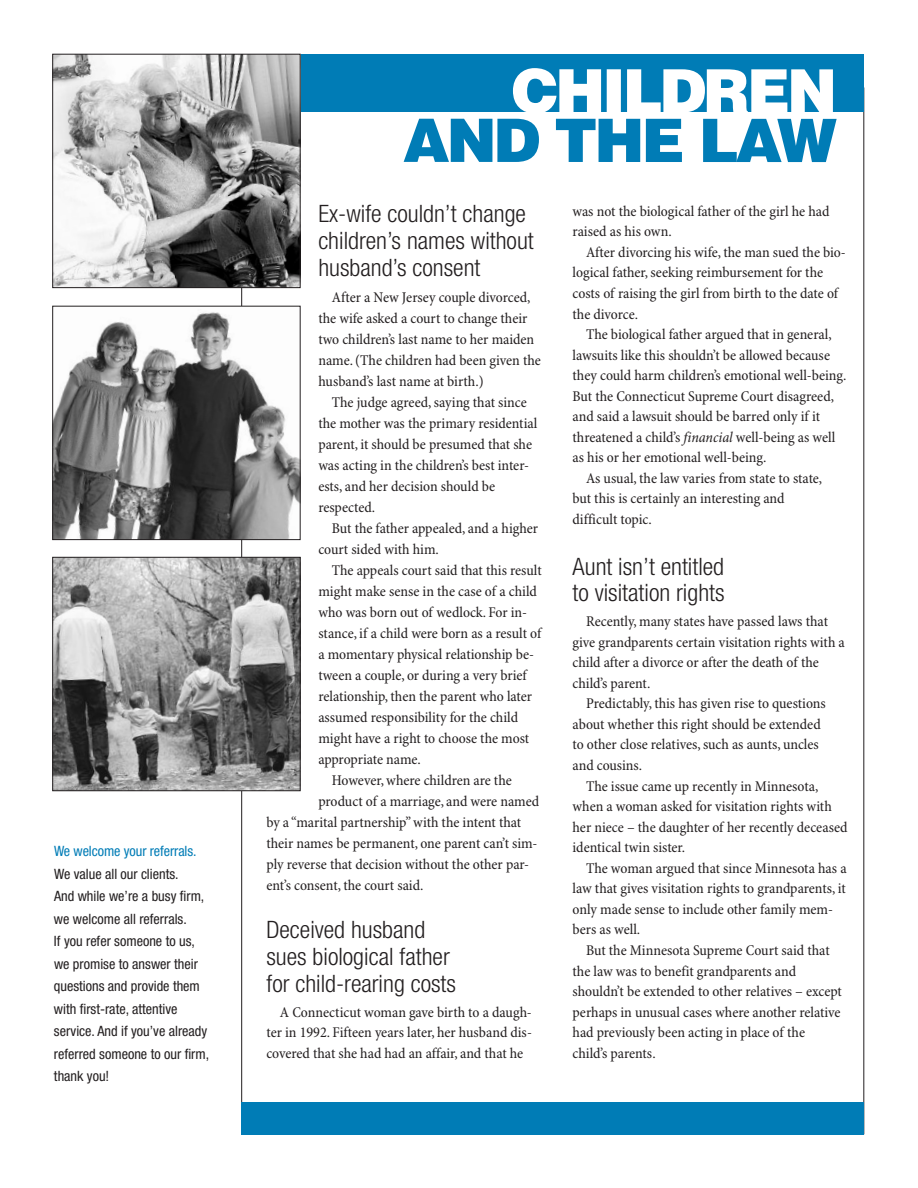
<style>
.page{position:relative;width:918px;height:1188px;background:#fff}
.page>*{position:absolute;margin:0;border:0;box-sizing:border-box;transform-origin:0 0}
.t1{font:900 60px "Helvetica";letter-spacing:-.05em;color:#007cb6}
.t2{font:900 60px "Helvetica";letter-spacing:-.05em;color:#fff}
.t3{font:300 condensed 24px/27px "Helvetica Neue";color:#231f20}
.t4{font:condensed 15px/20.5px "Minion Pro";color:#231f20}
.t5{font:condensed 14.25px/22.5px "Helvetica Neue";color:#231f20}
.t6{font:condensed 14.25px "Helvetica Neue";letter-spacing:-.005em;color:#007cb6}
.s1{font-style:italic}
</style>
<div class="page">
<div style="left:242px;top:1102px;width:622px;height:33px;background:#007cb6"></div>
<div style="left:242px;top:54px;width:622px;height:58px;background:#007cb6"></div>
<img style="left:54px;top:56px;width:244px;height:230px">
<div style="left:52px;top:54px;width:248px;height:234px;border:1px solid #231f20"></div>
<img style="left:54px;top:312px;width:244px;height:226px">
<div style="left:52px;top:306px;width:248px;height:234px;border:1px solid #231f20"></div>
<img style="left:54px;top:559px;width:244px;height:230px">
<div style="left:52px;top:557px;width:248px;height:234px;border:1px solid #231f20"></div>
<p class="t6" style="left:54px;top:846px;width:144px">We welcome your referrals.</p>
<p class="t5" style="left:54px;top:864px;width:157px">We value all our clients.<br>And while we’re a busy firm, we welcome all referrals.<br>If you refer someone to us, we promise to answer their questions and provide them with first-rate, attentive service. And if you’ve already referred someone to our firm, thank you!</p>
<h1 class="t2" style="left:512px;top:69px;width:327px">CHILDREN</h1>
<h1 class="t1" style="left:403px;top:119px;width:435px">AND THE LAW</h1>
<h2 class="t3" style="left:318px;top:202px;width:217px">Ex-wife couldn’t change children’s names without husband’s consent</h2>
<p class="t4" style="left:318px;top:288px;width:224px;line-height:21px;text-indent:13px">After a New Jersey couple divorced, the wife asked a court to change their two children’s last name to her maiden name.(The children had been given the husband’s last name at birth.)</p>
<p class="t4" style="left:318px;top:393px;width:221px;line-height:21px;text-indent:14px">The judge agreed,saying that since the mother was the primary residential parent, it should be presumed that she was acting in the children’s best inter&shy;ests, and her decision should be respected.</p>
<p class="t4" style="left:318px;top:519px;width:221px;line-height:21px;text-indent:13px">But the father appealed, and a higher court sided with him.</p>
<p class="t4" style="left:332px;top:561px;width:211px">The appeals court said that this result</p>
<p class="t4" style="left:318px;top:582px;width:220px">might make sense in the case of a child</p>
<p class="t4" style="left:318px;top:603px;width:210px">who was born out of wedlock. For in-</p>
<p class="t4" style="left:318px;top:624px;width:224px">stance, if a child were born as a result of</p>
<p class="t4" style="left:318px;top:645px;width:217px">a momentary physical relationship be-</p>
<p class="t4" style="left:318px;top:666px;width:210px">tween a couple, or during a very brief</p>
<p class="t4" style="left:318px;top:687px;width:215px">relationship, then the parent who later</p>
<p class="t4" style="left:318px;top:708px;width:201px">assumed responsibility for the child</p>
<p class="t4" style="left:318px;top:729px;width:212px">might have a right to choose the most</p>
<p class="t4" style="left:318px;top:750px;width:104px">appropriate name.</p>
<p class="t4" style="left:332px;top:771px;width:182px">However,where children are the</p>
<p class="t4" style="left:318px;top:792px;width:222px">product of a marriage, and were named</p>
<p class="t4" style="left:266px;top:813px;width:256px">by a “marital partnership”with the intent that</p>
<p class="t4" style="left:266px;top:834px;width:273px">their names be permanent, one parent can’t sim-</p>
<p class="t4" style="left:266px;top:855px;width:264px">ply reverse that decision without the other par-</p>
<p class="t4" style="left:266px;top:876px;width:158px">ent’s consent, the court said.</p>
<h2 class="t3" style="left:266px;top:918px;width:191px">Deceived husband sues biological father for child-rearing costs</h2>
<p class="t4" style="left:266px;top:1003px;width:267px;text-align:justify;text-indent:14px">A Connecticut woman gave birth to a daugh&shy;ter in 1992. Fifteen years later, her husband dis&shy;covered that she had had an affair, and that he</p>
<p class="t4" style="left:573px;top:202px;width:258px">was not the biological father of the girl he had raised as his own.</p>
<p class="t4" style="left:573px;top:243px;width:275px;text-indent:14px">After divorcing his wife, the man sued the bio&shy;logical father,seeking reimbursement for the costs of raising the girl from birth to the date of the divorce.</p>
<p class="t4" style="left:586px;top:325px;width:247px">The biological father argued that in general,</p>
<p class="t4" style="left:573px;top:346px;width:259px">lawsuits like this shouldn’t be allowed because</p>
<p class="t4" style="left:573px;top:366px;width:275px">they could harm children’s emotional well-being.</p>
<p class="t4" style="left:573px;top:387px;width:263px">But the Connecticut Supreme Court disagreed,</p>
<p class="t4" style="left:573px;top:408px;width:249px">and said a lawsuit should be barred only if it</p>
<p class="t4" style="left:573px;top:428px;width:264px">threatened a child’s <span class="s1">financial</span> well-being as well</p>
<p class="t4" style="left:573px;top:449px;width:195px">as his or her emotional well-being.</p>
<p class="t4" style="left:586px;top:469px;width:238px">As usual, the law varies from state to state,</p>
<p class="t4" style="left:573px;top:490px;width:214px">but this is certainly an interesting and</p>
<p class="t4" style="left:573px;top:510px;width:81px">difficult topic.</p>
<h2 class="t3" style="left:573px;top:555px;width:154px;line-height:26.5px">Aunt isn’t entitled to visitation rights</h2>
<p class="t4" style="left:573px;top:612px;width:274px;text-indent:13px">Recently,many states have passed laws that give grandparents certain visitation rights with a child after a divorce or after the death of the child’s parent.</p>
<p class="t4" style="left:573px;top:695px;width:255px;text-indent:14px">Predictably, this has given rise to questions about whether this right should be extended to other close relatives,such as aunts, uncles and cousins.</p>
<p class="t4" style="left:573px;top:777px;width:277px;text-indent:13px">The issue came up recently in Minnesota, when a woman asked for visitation rights with her niece – the daughter of her recently deceased identical twin sister.</p>
<p class="t4" style="left:573px;top:859px;width:276px;text-indent:13px">The woman argued that since Minnesota has a law that gives visitation rights to grandparents, it only made sense to include other family mem&shy;bers as well.</p>
<p class="t4" style="left:573px;top:941px;width:271px;text-indent:13px">But the Minnesota Supreme Court said that the law was to benefit grandparents and shouldn’t be extended to other relatives – except perhaps in unusual cases where another relative had previously been acting in place of the child’s parents.</p>
</div>
